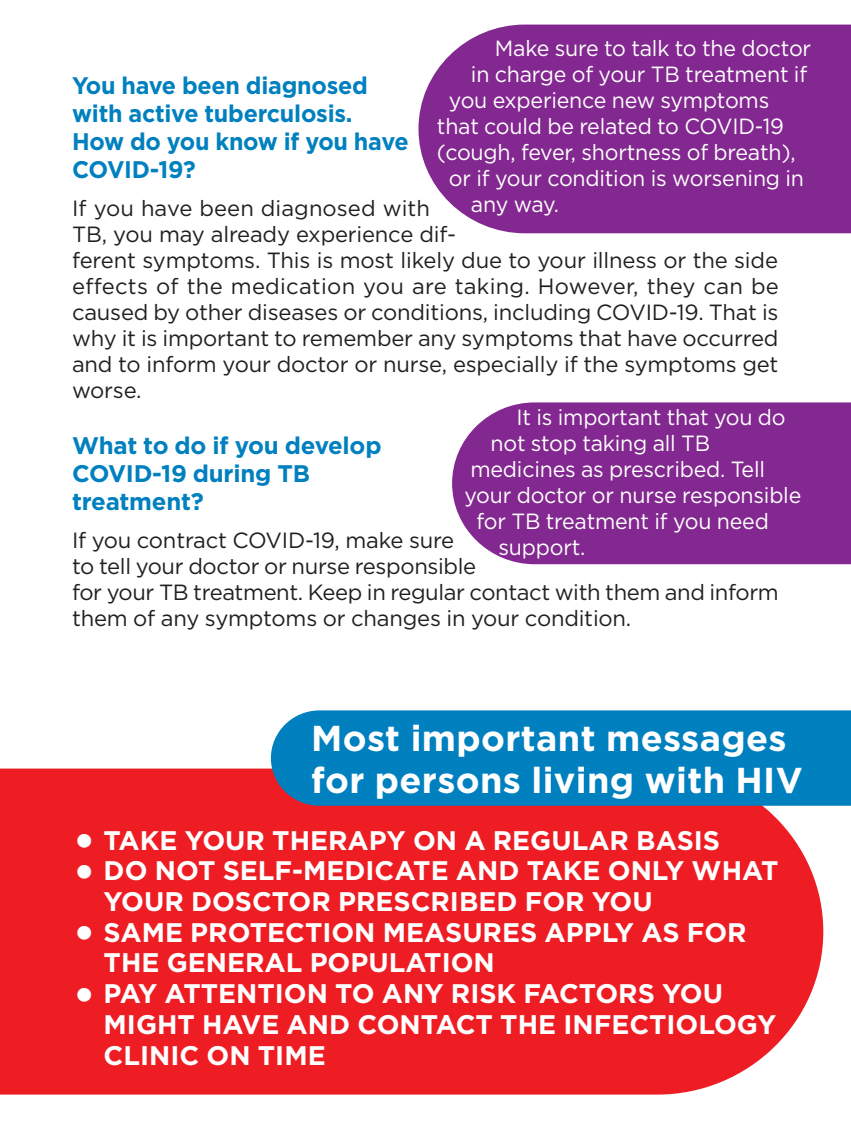
<style>
.page{position:relative;width:851px;height:1134px;background:#fff}
.page>*{position:absolute;margin:0;border:0;box-sizing:border-box;transform-origin:0 0}
.t1{font:700 36px/42px "Gotham";letter-spacing:.01em;color:#fff}
.t2{font:700 26.8px/30.8px "Gotham";color:#fff}
.t3{font:700 24px/28px "Gotham";letter-spacing:-.01em;color:#0080bf}
.t4{font:22px/26px "Gotham";letter-spacing:-.01em;color:#231f20}
.t5{font:22px "Gotham";letter-spacing:-.01em;color:#fff}
.s1{font-size:46px}
</style>
<div class="page">
<div style="left:0;top:768px;width:823px;height:326px;background:#ee1d23"></div>
<div style="left:452px;top:402px;width:398px;height:162px;background:#832890"></div>
<div style="left:271px;top:710px;width:579px;height:96px;background:#0080bf"></div>
<div style="left:418px;top:25px;width:432px;height:208px;background:#832890"></div>
<p class="t5" style="left:495px;top:36px;width:318px">Make sure to talk to the doctor</p>
<p class="t5" style="left:471px;top:62px;width:338px">in charge of your TB treatment if</p>
<p class="t5" style="left:449px;top:88px;width:322px">you experience new symptoms</p>
<p class="t5" style="left:437px;top:114px;width:348px">that could be related to COVID-19</p>
<p class="t5" style="left:437px;top:140px;width:360px">(cough, fever, shortness of breath),</p>
<p class="t5" style="left:449px;top:166px;width:356px">or if your condition is worsening in</p>
<p class="t5" style="left:471px;top:192px;width:89px">any way.</p>
<p class="t3" style="left:72px;top:71px;width:338px">You have been diagnosed with active tuberculosis.<br>How do you know if you have<br>COVID-19?</p>
<p class="t4" style="left:72px;top:195px;width:708px">If you have been diagnosed with<br>TB, you may already experience dif-<br>ferent symptoms. This is most likely due to your illness or the side effects of the medication you are taking. However, they can be caused by other diseases or conditions, including COVID-19. That is why it is important to remember any symptoms that have occurred and to inform your doctor or nurse, especially if the symptoms get worse.</p>
<p class="t3" style="left:72px;top:431px;width:311px">What to do if you develop<br>COVID-19 during TB treatment?</p>
<p class="t4" style="left:72px;top:527px;width:708px">If you contract COVID-19, make sure<br>to tell your doctor or nurse responsible<br>for your TB treatment. Keep in regular contact with them and inform them of any symptoms or changes in your condition.</p>
<p class="t5" style="left:516px;top:405px;width:271px">It is important that you do</p>
<p class="t5" style="left:490px;top:431px;width:221px">not stop taking all TB</p>
<p class="t5" style="left:470px;top:457px;width:296px">medicines as prescribed. Tell</p>
<p class="t5" style="left:464px;top:483px;width:338px">your doctor or nurse responsible</p>
<p class="t5" style="left:476px;top:509px;width:294px">for TB treatment if you need</p>
<p class="t5" style="left:498px;top:535px;width:88px">support.</p>
<h1 class="t1" style="left:311px;top:717px;width:493px">Most important messages for persons living with HIV</h1>
<p class="t2" style="left:73px;top:824px;width:648px"><span class="s1">•</span> TAKE YOUR THERAPY ON A REGULAR BASIS</p>
<p class="t2" style="left:104px;top:855px;width:676px;text-indent:-31px"><span class="s1">•</span> DO NOT SELF-MEDICATE AND TAKE ONLY WHAT<br>YOUR DOSCTOR PRESCRIBED FOR YOU</p>
<p class="t2" style="left:104px;top:916px;width:644px;text-indent:-31px"><span class="s1">•</span> SAME PROTECTION MEASURES APPLY AS FOR<br>THE GENERAL POPULATION</p>
<p class="t2" style="left:104px;top:977px;width:674px;text-indent:-31px"><span class="s1">•</span> PAY ATTENTION TO ANY RISK FACTORS YOU<br>MIGHT HAVE AND CONTACT THE INFECTIOLOGY<br>CLINIC ON TIME</p>
</div>
